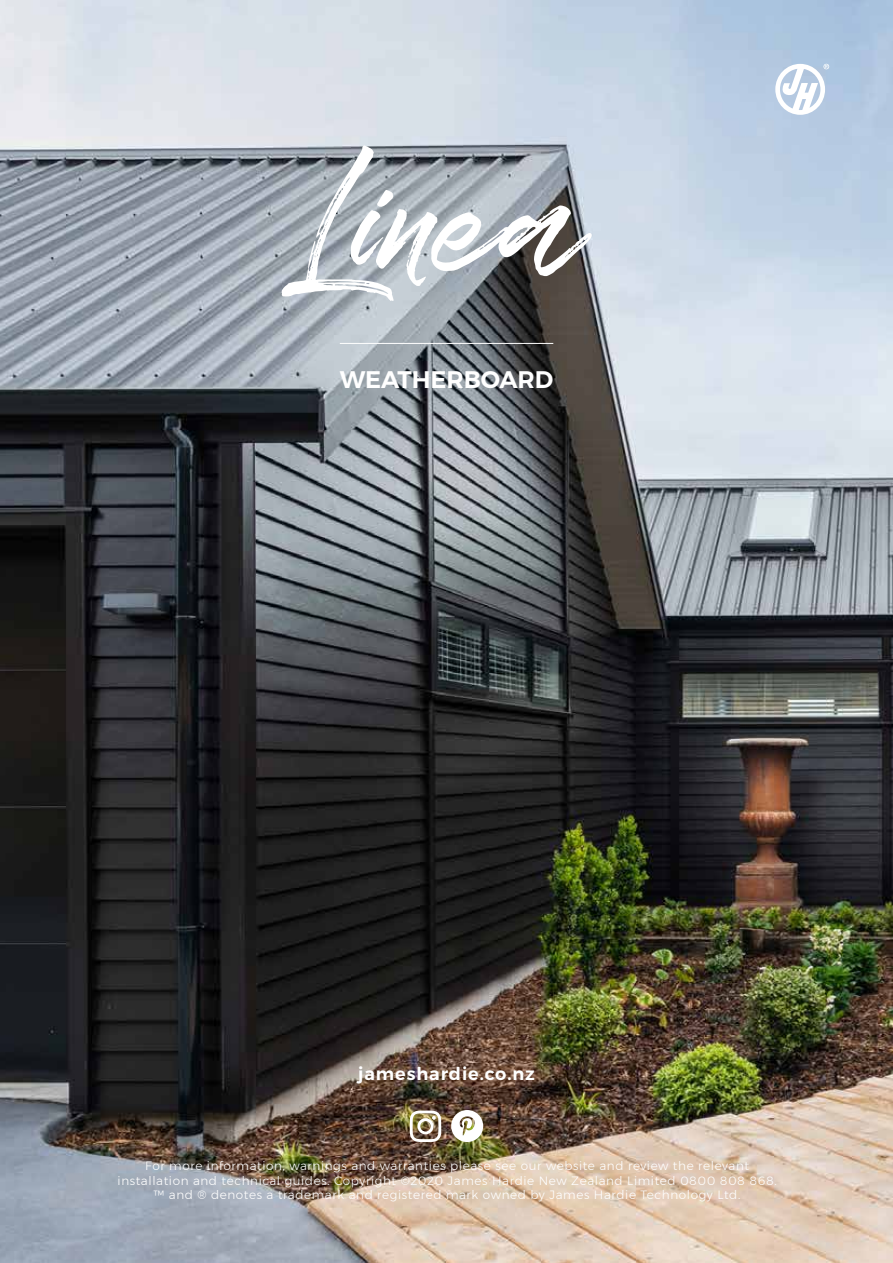
<style>
.page{position:relative;width:893px;height:1263px;background:#fff}
.page>*{position:absolute;margin:0;border:0;box-sizing:border-box;transform-origin:0 0}
.t1{font:178.5px "Spectrum";color:#fff}
.t2{font:600 24px "Montserrat";letter-spacing:-.005em;color:#fff}
.t3{font:600 17.7px "Montserrat";letter-spacing:.05em;color:#fff}
.t4{font:300 12px/14.4px "Montserrat";letter-spacing:.05em;color:#fff;text-align:center}
</style>
<div class="page">
<img style="left:0;top:0;width:893px;height:1263px">
<svg style="left:410px;top:1110px;width:31px;height:32px"></svg>
<svg style="left:451px;top:1110px;width:32px;height:32px"></svg>
<svg style="left:775px;top:64px;width:54px;height:51px"></svg>
<hr style="left:340px;top:343px;width:213px;height:1px;background:#fff">
<h1 class="t1" style="left:308px;top:91px;width:278px">Linea</h1>
<h2 class="t2" style="left:340px;top:364px;width:215px">WEATHERBOARD</h2>
<h3 class="t3" style="left:358px;top:1063px;width:178px">jameshardie.co.nz</h3>
<p class="t4" style="left:118px;top:1159px;width:661px">For more information, warnings and warranties please see our website and review the relevant installation and technical guides. Copyright ©2020 James Hardie New Zealand Limited 0800 808 868. ™ and ® denotes a trademark and registered mark owned by James Hardie Technology Ltd.</p>
</div>
